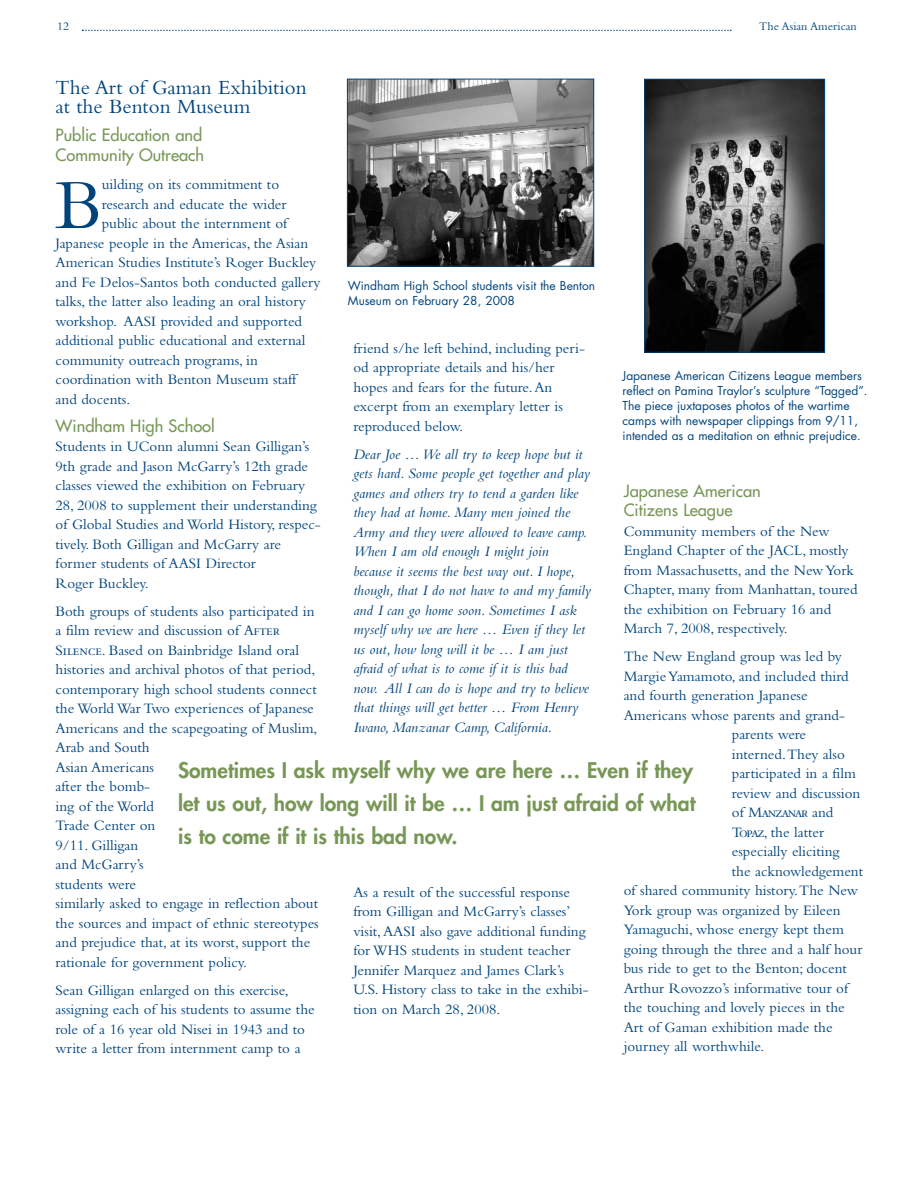
<style>
.page{position:relative;width:918px;height:1188px;background:#fff}
.page>*{position:absolute;margin:0;border:0;box-sizing:border-box;transform-origin:0 0}
.t1{font:72.9px "Bembo";color:#00447c}
.t2{font:800 21px/33px "Futura";color:#789757}
.t3{font:21px/19.5px "Bembo";color:#00447c}
.t4{font:16.5px/19.5px "Futura";color:#789757}
.t5{font:15px/19.5px "Bembo";color:#00447c}
.t6{font:italic 15px/19.5px "Bembo";color:#00447c}
.t7{font:15px "Bembo SC";letter-spacing:-.09em;color:#00447c}
.t8{font:12px/15px "Futura";color:#00447c}
.t9{font:12px "Bembo";color:#00447c}
.s1{font-family:"Bembo SC"}
.s2{font-family:"Bembo"}
</style>
<div class="page">
<svg style="left:82px;top:30px;width:650px;height:1px"></svg>
<img style="left:646px;top:81px;width:177px;height:270px">
<div style="left:644px;top:79px;width:181px;height:274px;border:1px solid #00447c"></div>
<img style="left:349px;top:81px;width:243px;height:184px">
<div style="left:347px;top:79px;width:247px;height:188px;border:1px solid #00447c"></div>
<p class="t9" style="left:57px;top:21px;width:13px">12</p>
<p class="t9" style="left:759px;top:21px;width:99px">The Asian American</p>
<h2 class="t3" style="left:56px;top:79px;width:253px">The Art of Gaman Exhibition at the Benton Museum</h2>
<p class="t4" style="left:56px;top:127px;width:150px">Public Education and<br>Community Outreach</p>
<h1 class="t1" style="left:56px;top:179px;width:48px">B</h1>
<p class="t5" style="left:102px;top:176px;width:179px">uilding on its commitment to</p>
<p class="t5" style="left:102px;top:195px;width:186px">research and educate the wider</p>
<p class="t5" style="left:102px;top:215px;width:187px">public about the internment of</p>
<p class="t5" style="left:56px;top:234px;width:254px">Japanese people in the Americas, the Asian</p>
<p class="t5" style="left:56px;top:254px;width:262px">American Studies Institute’s Roger Buckley</p>
<p class="t5" style="left:56px;top:273px;width:266px">and Fe Delos-Santos both conducted gallery</p>
<p class="t5" style="left:56px;top:293px;width:252px">talks, the latter also leading an oral history</p>
<p class="t5" style="left:56px;top:312px;width:248px">workshop. AASI provided and supported</p>
<p class="t5" style="left:56px;top:332px;width:251px">additional public educational and external</p>
<p class="t5" style="left:56px;top:351px;width:204px">community outreach programs, in</p>
<p class="t5" style="left:56px;top:371px;width:242px">coordination with Benton Museum staff</p>
<p class="t5" style="left:56px;top:390px;width:76px">and docents.</p>
<p class="t4" style="left:56px;top:417px;width:161px">Windham High School</p>
<p class="t5" style="left:56px;top:438px;width:267px">Students in UConn alumni Sean Gilligan’s 9th grade and Jason McGarry’s 12th grade classes viewed the exhibition on February 28, 2008 to supplement their understanding of Global Studies and World History, respec&shy;tively. Both Gilligan and McGarry are former students of AASI Director<br>Roger Buckley.</p>
<p class="t5" style="left:56px;top:603px;width:265px">Both groups of students also participated in a film review and discussion of <span class="s1">After<br>Silence</span>. Based on Bainbridge Island oral histories and archival photos of that period, contemporary high school students connect the World War Two experiences of Japanese<br>Americans and the scapegoating of Muslim,<br>Arab and South<br>Asian Americans<br>after the bomb-<br>ing of the World<br>Trade Center on<br>9/11. Gilligan<br>and McGarry’s<br>students were<br>similarly asked to engage in reflection about the sources and impact of ethnic stereotypes and prejudice that, at its worst, support the rationale for government policy.</p>
<p class="t5" style="left:56px;top:982px;width:261px">Sean Gilligan enlarged on this exercise, assigning each of his students to assume the role of a 16 year old Nisei in 1943 and to write a letter from internment camp to a</p>
<p class="t8" style="left:348px;top:279px;width:249px">Windham High School students visit the Benton<br>Museum on February 28, 2008</p>
<p class="t5" style="left:353px;top:340px;width:233px">friend s/he left behind, including peri&shy;od appropriate details and his/her hopes and fears for the future.An excerpt from an exemplary letter is reproduced below.</p>
<p class="t6" style="left:353px;top:446px;width:239px">Dear Joe … We all try to keep hope but it gets hard. Some people get together and play games and others try to tend a garden like they had at home. Many men joined the Army and they were allowed to leave camp.<br>When I am old enough I might join<br>because it seems the best way out. I hope, though, that I do not have to and my family and I can go home soon. Sometimes I ask myself why we are here … Even if they let us out, how long will it be … I am just afraid of what is to come if it is this bad now. All I can do is hope and try to believe that things will get better … From Henry Iwano, Manzanar Camp, California.</p>
<p class="t8" style="left:623px;top:369px;width:246px">Japanese American Citizens League members reflect on Pamina Traylor’s sculpture “Tagged”.<br>The piece juxtaposes photos of the wartime camps with newspaper clippings from 9/11, intended as a meditation on ethnic prejudice.</p>
<p class="t4" style="left:624px;top:482px;width:139px">Japanese American<br>Citizens League</p>
<p class="t5" style="left:624px;top:523px;width:235px">Community members of the New England Chapter of the JACL, mostly from Massachusetts, and the New York Chapter, many from Manhattan, toured the exhibition on February 16 and March 7, 2008, respectively.</p>
<p class="t5" style="left:624px;top:648px;width:220px">The New England group was led by</p>
<p class="t5" style="left:624px;top:668px;width:227px">Margie Yamamoto, and included third</p>
<p class="t5" style="left:624px;top:687px;width:186px">and fourth generation Japanese</p>
<p class="t5" style="left:624px;top:707px;width:223px">Americans whose parents and grand-</p>
<p class="t5" style="left:732px;top:726px;width:76px">parents were</p>
<p class="t5" style="left:732px;top:746px;width:114px">interned.They also</p>
<p class="t5" style="left:732px;top:765px;width:126px">participated in a film</p>
<p class="t5" style="left:732px;top:785px;width:130px">review and discussion</p>
<p class="t7" style="left:732px;top:807px;width:103px"><span class="s2">of</span> Manzanar <span class="s2">and</span></p>
<p class="t5" style="left:732px;top:824px;width:94px"><span class="s1">Topaz</span>, the latter</p>
<p class="t5" style="left:732px;top:843px;width:109px">especially eliciting</p>
<p class="t5" style="left:732px;top:863px;width:133px">the acknowledgement</p>
<p class="t5" style="left:624px;top:882px;width:236px">of shared community history.The New</p>
<p class="t5" style="left:624px;top:902px;width:218px">York group was organized by Eileen</p>
<p class="t5" style="left:624px;top:921px;width:222px">Yamaguchi, whose energy kept them</p>
<p class="t5" style="left:624px;top:941px;width:240px">going through the three and a half hour</p>
<p class="t5" style="left:624px;top:960px;width:225px">bus ride to get to the Benton; docent</p>
<p class="t5" style="left:624px;top:980px;width:226px">Arthur Rovozzo’s informative tour of</p>
<p class="t5" style="left:624px;top:999px;width:223px">the touching and lovely pieces in the</p>
<p class="t5" style="left:624px;top:1019px;width:210px">Art of Gaman exhibition made the</p>
<p class="t5" style="left:624px;top:1038px;width:142px">journey all worthwhile.</p>
<h2 class="t2" style="left:178px;top:755px;width:519px">Sometimes I ask myself why we are here … Even if they let us out, how long will it be … I am just afraid of what is to come if it is this bad now.</h2>
<p class="t5" style="left:353px;top:884px;width:237px">As a result of the successful response from Gilligan and McGarry’s classes’ visit,AASI also gave additional funding for WHS students in student teacher Jennifer Marquez and James Clark’s U.S. History class to take in the exhibi&shy;tion on March 28, 2008.</p>
</div>
